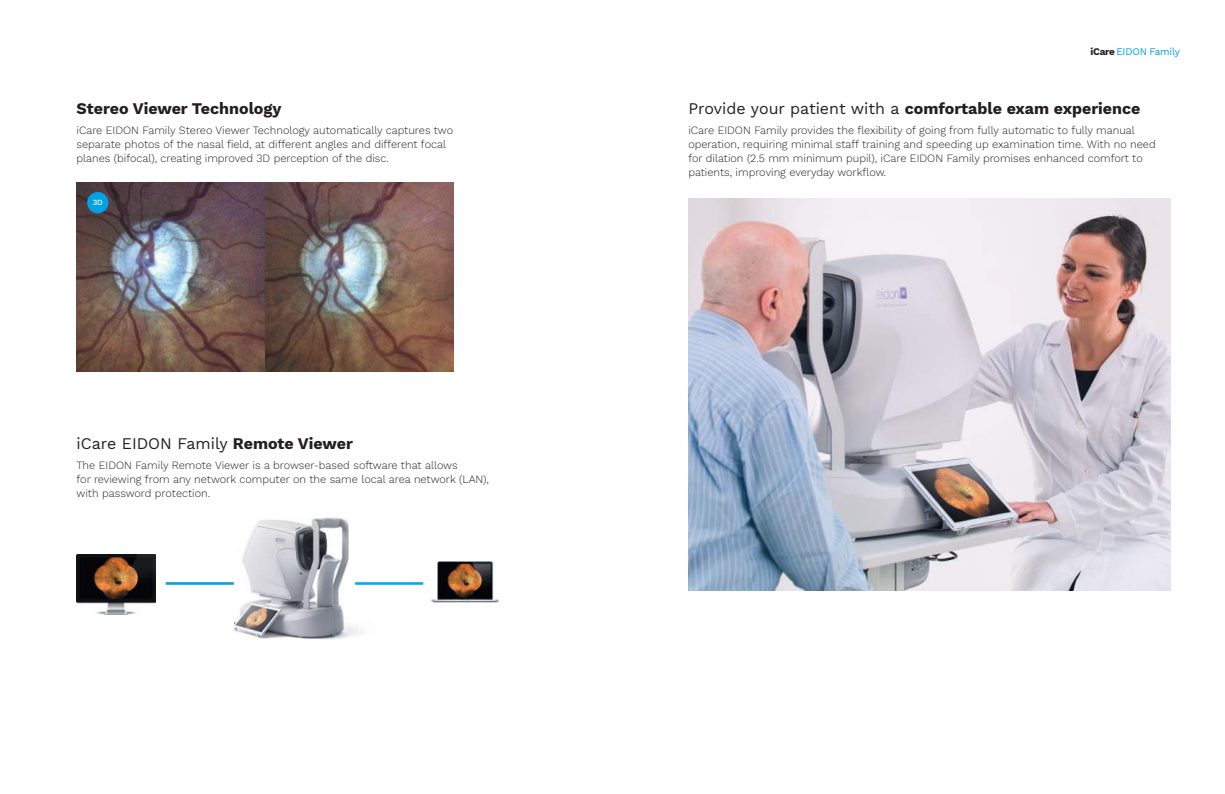
<style>
.page{position:relative;width:1225px;height:794px;background:#fff}
.page>*{position:absolute;margin:0;border:0;box-sizing:border-box;transform-origin:0 0}
.t1{font:700 16px "Work Sans";color:#241f1f}
.t2{font:16px "Work Sans";color:#241f1f}
.t3{font:300 11px/14px "Work Sans";color:#241f1f}
.t4{font:10px "Work Sans";letter-spacing:-.02em;color:#00a2e5}
.t5{font:500 7.8px "Work Sans";color:#fff}
.s1{font-weight:700}
.s2{font-weight:700;color:#241f1f}
.s3{font-weight:400}
</style>
<div class="page">
<img style="left:235px;top:517px;width:128px;height:123px">
<img style="left:431px;top:562px;width:67px;height:40px">
<img style="left:77px;top:555px;width:78px;height:60px">
<hr style="left:166px;top:582px;width:68px;height:3px;background:#00a2e5">
<hr style="left:355px;top:582px;width:68px;height:3px;background:#00aeef">
<img style="left:688px;top:199px;width:482px;height:391px">
<img style="left:77px;top:183px;width:377px;height:188px">
<div style="left:87px;top:192px;width:21px;height:21px;background:#00a2e5;border-radius:50%"></div>
<h1 class="t1" style="left:77px;top:96px;width:206px">Stereo Viewer Technology</h1>
<p class="t3" style="left:77px;top:123px;width:378px">iCare EIDON Family Stereo Viewer Technology automatically captures two separate photos of the nasal field, at different angles and different focal planes (bifocal), creating improved 3D perception of the disc.</p>
<p class="t5" style="left:93px;top:196px;width:12px">3D</p>
<h1 class="t2" style="left:77px;top:431px;width:278px">iCare EIDON Family <span class="s1">Remote Viewer</span></h1>
<p class="t3" style="left:77px;top:457px;width:414px">The EIDON Family Remote Viewer is a browser-based software that allows<br>for reviewing from any network computer on the same local area network (LAN), with password protection.</p>
<p class="t4" style="left:1090px;top:44px;width:91px"><span class="s2">iCare</span> EIDON Family</p>
<h1 class="t1" style="left:688px;top:96px;width:453px"><span class="s3">Provide your patient with a</span> comfortable exam experience</h1>
<p class="t3" style="left:688px;top:123px;width:469px">iCare EIDON Family provides the flexibility of going from fully automatic to fully manual operation, requiring minimal staff training and speeding up examination time. With no need for dilation (2.5 mm minimum pupil), iCare EIDON Family promises enhanced comfort to patients, improving everyday workflow.</p>
</div>
